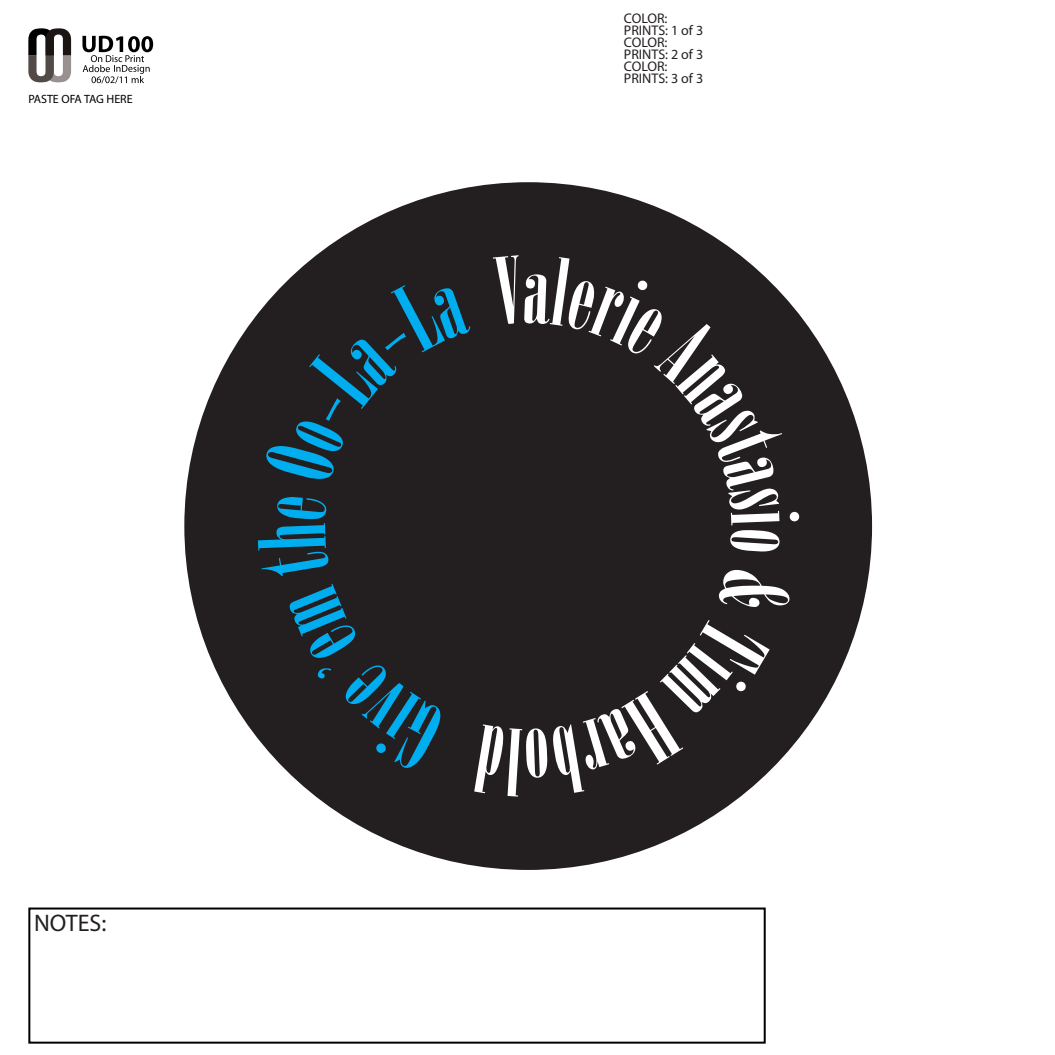
<style>
.page{position:relative;width:1055px;height:1055px;background:#fff}
.page>*{position:absolute;margin:0;border:0;box-sizing:border-box;transform-origin:0 0}
.t1{font:24px "Myriad Pro";color:#231f20}
.t2{font:14px "Myriad Pro";color:#231f20}
.t3{font:12px "Myriad Pro";color:#000}
</style>
<div class="page">
<svg style="left:28px;top:28px;width:43px;height:54px"></svg>
<svg style="left:82px;top:36px;width:71px;height:47px"></svg>
<div style="left:28px;top:907px;width:737px;height:136px;border:2px solid #000"></div>
<div style="left:185px;top:183px;width:686px;height:686px;background:#231f20;border-radius:50%"></div>
<p class="t3" style="left:28px;top:91px;width:106px">PASTE OFA TAG HERE</p>
<p class="t1" style="left:34px;top:908px;width:74px">NOTES:</p>
<p class="t2" style="left:624px;top:10px;width:45px">COLOR:</p>
<p class="t2" style="left:624px;top:22px;width:81px">PRINTS: 1 of 3</p>
<p class="t2" style="left:624px;top:34px;width:45px">COLOR:</p>
<p class="t2" style="left:624px;top:46px;width:81px">PRINTS: 2 of 3</p>
<p class="t2" style="left:624px;top:58px;width:45px">COLOR:</p>
<p class="t2" style="left:624px;top:70px;width:81px">PRINTS: 3 of 3</p>
</div>
